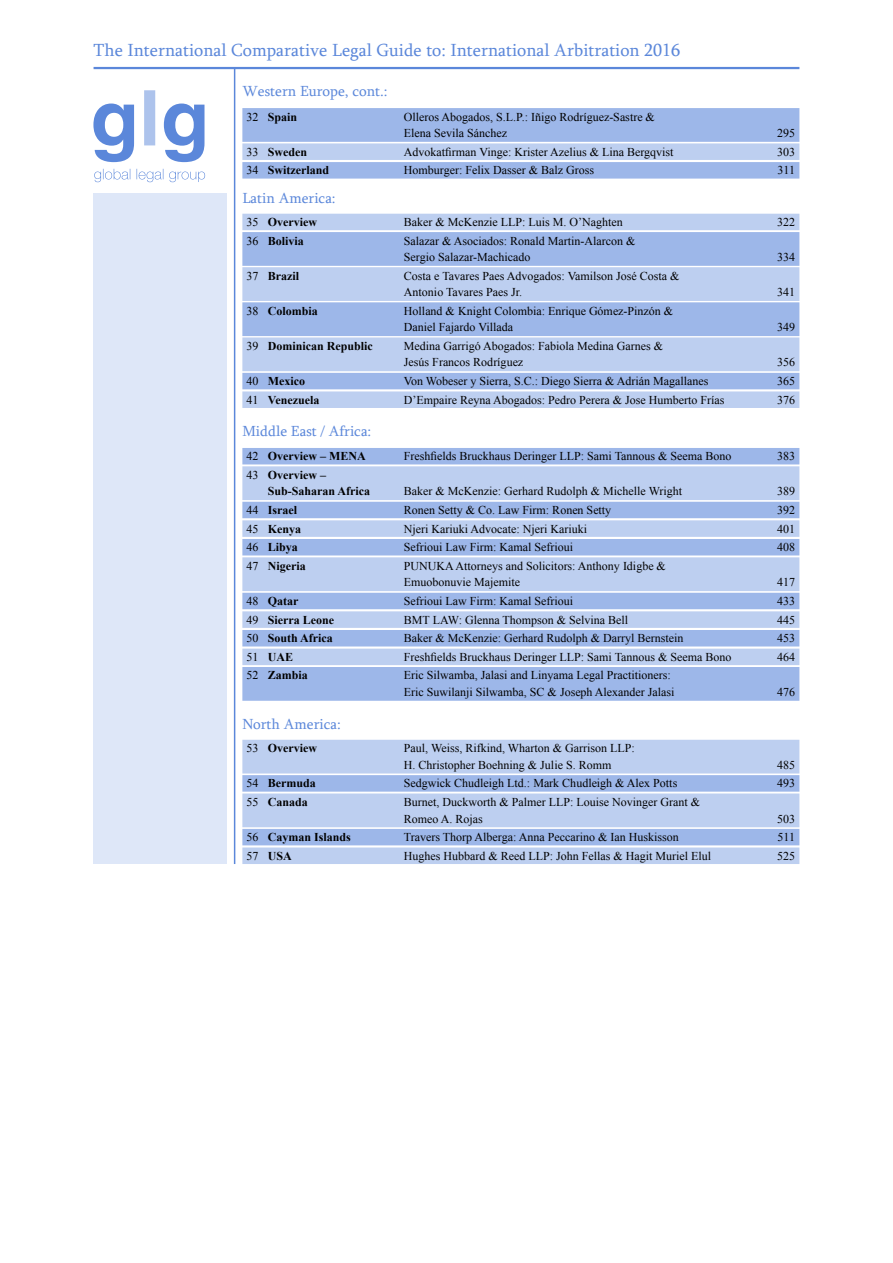
<style>
.page{position:relative;width:893px;height:1263px;background:#fff}
.page>*{position:absolute;margin:0;border:0;box-sizing:border-box;transform-origin:0 0}
.t1{font:18px "Sylfaen";color:#5b87da}
.t2{font:15px "Sylfaen";color:#5b87da}
.t3{font:12px/16.5px "Times New Roman";color:#000}
.t4{font:700 12px/16.5px "Times New Roman";color:#000}
.s1{font-weight:400}
</style>
<div class="page">
<hr style="left:94px;top:67px;width:705px;height:2px;background:#5b87da">
<hr style="left:234px;top:68px;width:1px;height:796px;background:#5b87da">
<div style="left:94px;top:194px;width:133px;height:670px;background:#dee7f8"></div>
<div style="left:242px;top:108px;width:557px;height:34px;background:#9db7e9"></div>
<div style="left:242px;top:143px;width:557px;height:17px;background:#bdcff0"></div>
<div style="left:242px;top:162px;width:557px;height:17px;background:#9db7e9"></div>
<div style="left:242px;top:214px;width:557px;height:16px;background:#bdcff0"></div>
<div style="left:242px;top:232px;width:557px;height:34px;background:#9db7e9"></div>
<div style="left:242px;top:267px;width:557px;height:34px;background:#bdcff0"></div>
<div style="left:242px;top:302px;width:557px;height:34px;background:#9db7e9"></div>
<div style="left:242px;top:337px;width:557px;height:34px;background:#bdcff0"></div>
<div style="left:242px;top:373px;width:557px;height:16px;background:#9db7e9"></div>
<div style="left:242px;top:391px;width:557px;height:17px;background:#bdcff0"></div>
<div style="left:242px;top:448px;width:557px;height:16px;background:#9db7e9"></div>
<div style="left:242px;top:466px;width:557px;height:34px;background:#bdcff0"></div>
<div style="left:242px;top:502px;width:557px;height:16px;background:#9db7e9"></div>
<div style="left:242px;top:520px;width:557px;height:17px;background:#bdcff0"></div>
<div style="left:242px;top:539px;width:557px;height:16px;background:#9db7e9"></div>
<div style="left:242px;top:557px;width:557px;height:34px;background:#bdcff0"></div>
<div style="left:242px;top:593px;width:557px;height:16px;background:#9db7e9"></div>
<div style="left:242px;top:611px;width:557px;height:17px;background:#bdcff0"></div>
<div style="left:242px;top:630px;width:557px;height:16px;background:#9db7e9"></div>
<div style="left:242px;top:649px;width:557px;height:16px;background:#bdcff0"></div>
<div style="left:242px;top:667px;width:557px;height:34px;background:#9db7e9"></div>
<div style="left:242px;top:740px;width:557px;height:33px;background:#bdcff0"></div>
<div style="left:242px;top:775px;width:557px;height:17px;background:#9db7e9"></div>
<div style="left:242px;top:793px;width:557px;height:34px;background:#bdcff0"></div>
<div style="left:242px;top:829px;width:557px;height:16px;background:#9db7e9"></div>
<div style="left:242px;top:847px;width:557px;height:17px;background:#bdcff0"></div>
<svg style="left:94px;top:169px;width:111px;height:13px"></svg>
<svg style="left:164px;top:104px;width:40px;height:58px"></svg>
<svg style="left:144px;top:90px;width:11px;height:55px"></svg>
<svg style="left:93px;top:104px;width:41px;height:58px"></svg>
<h1 class="t1" style="left:94px;top:38px;width:588px">The International Comparative Legal Guide to: International Arbitration 2016</h1>
<p class="t2" style="left:242px;top:81px;width:147px">Western Europe, cont.:</p>
<p class="t4" style="left:247px;top:108px;width:52px"><span class="s1">32</span> Spain</p>
<p class="t3" style="left:404px;top:108px;width:252px">Olleros Abogados, S.L.P.: Iñigo Rodríguez-Sastre &amp;<br>Elena Sevila Sánchez</p>
<p class="t3" style="left:777px;top:125px;width:19px">295</p>
<p class="t4" style="left:247px;top:143px;width:62px"><span class="s1">33</span> Sweden</p>
<p class="t3" style="left:404px;top:143px;width:271px">Advokatfirman Vinge: Krister Azelius &amp; Lina Bergqvist</p>
<p class="t3" style="left:777px;top:143px;width:19px">303</p>
<p class="t4" style="left:247px;top:162px;width:84px"><span class="s1">34</span> Switzerland</p>
<p class="t3" style="left:404px;top:162px;width:192px">Homburger: Felix Dasser &amp; Balz Gross</p>
<p class="t3" style="left:778px;top:162px;width:19px">311</p>
<p class="t2" style="left:242px;top:187px;width:95px">Latin America:</p>
<p class="t4" style="left:247px;top:213px;width:72px"><span class="s1">35</span> Overview</p>
<p class="t3" style="left:404px;top:213px;width:220px">Baker &amp; McKenzie LLP: Luis M. O’Naghten</p>
<p class="t3" style="left:777px;top:213px;width:19px">322</p>
<p class="t4" style="left:247px;top:232px;width:59px"><span class="s1">36</span> Bolivia</p>
<p class="t3" style="left:404px;top:232px;width:233px">Salazar &amp; Asociados: Ronald Martin-Alarcon &amp;<br>Sergio Salazar-Machicado</p>
<p class="t3" style="left:777px;top:249px;width:19px">334</p>
<p class="t4" style="left:247px;top:267px;width:54px"><span class="s1">37</span> Brazil</p>
<p class="t3" style="left:404px;top:267px;width:277px">Costa e Tavares Paes Advogados: Vamilson José Costa &amp;<br>Antonio Tavares Paes Jr.</p>
<p class="t4" style="left:247px;top:302px;width:73px"><span class="s1">38</span> Colombia</p>
<p class="t3" style="left:404px;top:302px;width:271px">Holland &amp; Knight Colombia: Enrique Gómez-Pinzón &amp;<br>Daniel Fajardo Villada</p>
<p class="t4" style="left:247px;top:337px;width:128px"><span class="s1">39</span> Dominican Republic</p>
<p class="t3" style="left:404px;top:337px;width:261px">Medina Garrigó Abogados: Fabiola Medina Garnes &amp;<br>Jesús Francos Rodríguez</p>
<p class="t3" style="left:777px;top:284px;width:19px">341</p>
<p class="t3" style="left:777px;top:319px;width:19px">349</p>
<p class="t3" style="left:777px;top:354px;width:19px">356</p>
<p class="t4" style="left:247px;top:372px;width:60px"><span class="s1">40</span> Mexico</p>
<p class="t3" style="left:404px;top:373px;width:306px">Von Wobeser y Sierra, S.C.: Diego Sierra &amp; Adrián Magallanes</p>
<p class="t3" style="left:777px;top:373px;width:19px">365</p>
<p class="t4" style="left:247px;top:391px;width:74px"><span class="s1">41</span> Venezuela</p>
<p class="t3" style="left:404px;top:391px;width:322px">D’Empaire Reyna Abogados: Pedro Perera &amp; Jose Humberto Frías</p>
<p class="t3" style="left:777px;top:391px;width:19px">376</p>
<p class="t2" style="left:242px;top:421px;width:130px">Middle East / Africa:</p>
<p class="t4" style="left:247px;top:448px;width:121px"><span class="s1">42</span> Overview – MENA</p>
<p class="t3" style="left:404px;top:448px;width:329px">Freshfields Bruckhaus Deringer LLP: Sami Tannous &amp; Seema Bono</p>
<p class="t3" style="left:777px;top:448px;width:19px">383</p>
<p class="t4" style="left:268px;top:466px;width:104px;text-indent:-21px"><span class="s1">43</span> Overview –<br>Sub-Saharan Africa</p>
<p class="t3" style="left:404px;top:483px;width:280px">Baker &amp; McKenzie: Gerhard Rudolph &amp; Michelle Wright</p>
<p class="t3" style="left:777px;top:483px;width:19px">389</p>
<p class="t4" style="left:247px;top:501px;width:52px"><span class="s1">44</span> Israel</p>
<p class="t3" style="left:404px;top:501px;width:209px">Ronen Setty &amp; Co. Law Firm: Ronen Setty</p>
<p class="t3" style="left:777px;top:501px;width:19px">392</p>
<p class="t4" style="left:247px;top:520px;width:56px"><span class="s1">45</span> Kenya</p>
<p class="t3" style="left:404px;top:520px;width:185px">Njeri Kariuki Advocate: Njeri Kariuki</p>
<p class="t3" style="left:777px;top:520px;width:19px">401</p>
<p class="t4" style="left:247px;top:539px;width:53px"><span class="s1">46</span> Libya</p>
<p class="t3" style="left:404px;top:539px;width:171px">Sefrioui Law Firm: Kamal Sefrioui</p>
<p class="t3" style="left:777px;top:539px;width:19px">408</p>
<p class="t4" style="left:247px;top:557px;width:61px"><span class="s1">47</span> Nigeria</p>
<p class="t3" style="left:404px;top:557px;width:264px">PUNUKA Attorneys and Solicitors: Anthony Idigbe &amp;<br>Emuobonuvie Majemite</p>
<p class="t3" style="left:777px;top:574px;width:19px">417</p>
<p class="t4" style="left:247px;top:592px;width:53px"><span class="s1">48</span> Qatar</p>
<p class="t3" style="left:404px;top:592px;width:171px">Sefrioui Law Firm: Kamal Sefrioui</p>
<p class="t3" style="left:777px;top:592px;width:19px">433</p>
<p class="t4" style="left:247px;top:611px;width:89px"><span class="s1">49</span> Sierra Leone</p>
<p class="t3" style="left:404px;top:611px;width:226px">BMT LAW: Glenna Thompson &amp; Selvina Bell</p>
<p class="t3" style="left:777px;top:611px;width:19px">445</p>
<p class="t4" style="left:247px;top:630px;width:88px"><span class="s1">50</span> South Africa</p>
<p class="t3" style="left:404px;top:630px;width:281px">Baker &amp; McKenzie: Gerhard Rudolph &amp; Darryl Bernstein</p>
<p class="t3" style="left:777px;top:630px;width:19px">453</p>
<p class="t4" style="left:247px;top:648px;width:48px"><span class="s1">51</span> UAE</p>
<p class="t3" style="left:404px;top:648px;width:329px">Freshfields Bruckhaus Deringer LLP: Sami Tannous &amp; Seema Bono</p>
<p class="t3" style="left:777px;top:648px;width:19px">464</p>
<p class="t4" style="left:247px;top:667px;width:63px"><span class="s1">52</span> Zambia</p>
<p class="t3" style="left:404px;top:667px;width:272px">Eric Silwamba, Jalasi and Linyama Legal Practitioners:<br>Eric Suwilanji Silwamba, SC &amp; Joseph Alexander Jalasi</p>
<p class="t3" style="left:777px;top:683px;width:19px">476</p>
<p class="t2" style="left:242px;top:714px;width:100px">North America:</p>
<p class="t4" style="left:247px;top:740px;width:72px"><span class="s1">53</span> Overview</p>
<p class="t3" style="left:404px;top:740px;width:232px">Paul, Weiss, Rifkind, Wharton &amp; Garrison LLP:<br>H. Christopher Boehning &amp; Julie S. Romm</p>
<p class="t3" style="left:777px;top:756px;width:19px">485</p>
<p class="t4" style="left:247px;top:775px;width:71px"><span class="s1">54</span> Bermuda</p>
<p class="t3" style="left:404px;top:775px;width:275px">Sedgwick Chudleigh Ltd.: Mark Chudleigh &amp; Alex Potts</p>
<p class="t3" style="left:777px;top:775px;width:19px">493</p>
<p class="t4" style="left:247px;top:793px;width:63px"><span class="s1">55</span> Canada</p>
<p class="t3" style="left:404px;top:793px;width:298px">Burnet, Duckworth &amp; Palmer LLP: Louise Novinger Grant &amp;<br>Romeo A. Rojas</p>
<p class="t3" style="left:777px;top:810px;width:19px">503</p>
<p class="t4" style="left:247px;top:828px;width:106px"><span class="s1">56</span> Cayman Islands</p>
<p class="t3" style="left:404px;top:829px;width:276px">Travers Thorp Alberga: Anna Peccarino &amp; Ian Huskisson</p>
<p class="t3" style="left:778px;top:829px;width:19px">511</p>
<p class="t4" style="left:247px;top:847px;width:47px"><span class="s1">57</span> USA</p>
<p class="t3" style="left:404px;top:847px;width:309px">Hughes Hubbard &amp; Reed LLP: John Fellas &amp; Hagit Muriel Elul</p>
<p class="t3" style="left:777px;top:847px;width:19px">525</p>
</div>
